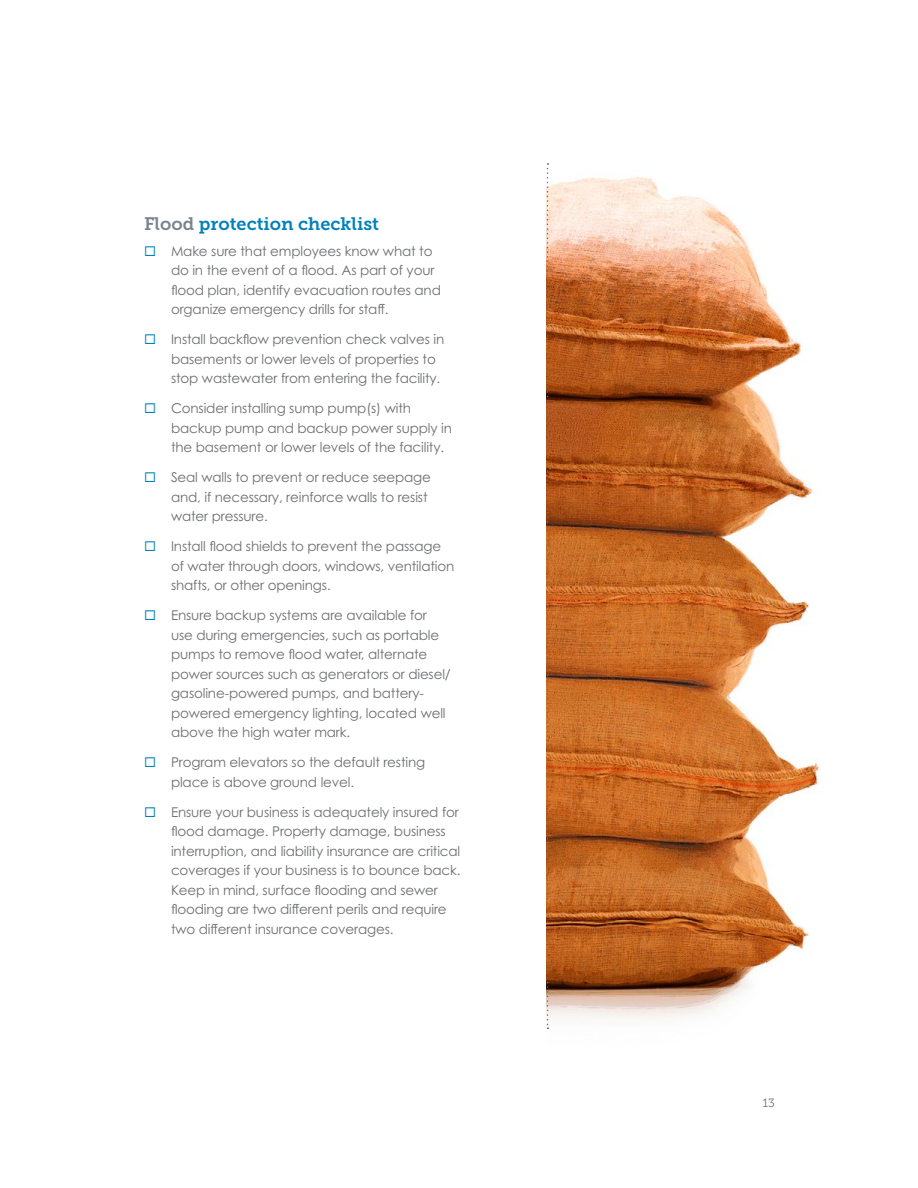
<style>
.page{position:relative;width:918px;height:1188px;background:#fff}
.page>*{position:absolute;margin:0;border:0;box-sizing:border-box;transform-origin:0 0}
.Body-_heading{font:18px "Museo Slab 700";color:#0081bc}
.Body_-_bullet_-_chec{font:13.5px/19.5px "Century Gothic Pro";letter-spacing:-.01em;color:#6d6e71}
.t1{font:12px "Museo Slab 300";color:#6d6e71}
.s1{color:#778591}
.s2{color:#0081bc}
</style>
<div class="page">
<img style="left:549px;top:177px;width:272px;height:852px">
<svg style="left:547px;top:163px;width:2px;height:866px;background:#b06f43"></svg>
<p class="Body-_heading" style="left:144px;top:214px;width:237px"><span class="s1">Flood</span> protection checklist</p>
<p class="Body_-_bullet_-_chec" style="left:171px;top:241px;width:271px;text-indent:-27px"><span class="s2">◻</span> Make sure that employees know what to do in the event of a flood. As part of your flood plan, identify evacuation routes and organize emergency drills for staff.</p>
<p class="Body_-_bullet_-_chec" style="left:171px;top:330px;width:275px;text-indent:-27px"><span class="s2">◻</span> Install backflow prevention check valves in basements or lower levels of properties to stop wastewater from entering the facility.</p>
<p class="Body_-_bullet_-_chec" style="left:171px;top:399px;width:282px;text-indent:-27px"><span class="s2">◻</span> Consider installing sump pump(s) with backup pump and backup power supply in the basement or lower levels of the facility.</p>
<p class="Body_-_bullet_-_chec" style="left:171px;top:468px;width:262px;text-indent:-27px"><span class="s2">◻</span> Seal walls to prevent or reduce seepage and, if necessary, reinforce walls to resist water pressure.</p>
<p class="Body_-_bullet_-_chec" style="left:171px;top:537px;width:285px;text-indent:-27px"><span class="s2">◻</span> Install flood shields to prevent the passage of water through doors, windows, ventilation shafts, or other openings.</p>
<p class="Body_-_bullet_-_chec" style="left:171px;top:606px;width:281px;text-indent:-27px"><span class="s2">◻</span> Ensure backup systems are available for use during emergencies, such as portable pumps to remove flood water, alternate power sources such as generators or diesel/ gasoline-powered pumps, and battery&shy;powered emergency lighting, located well above the high water mark.</p>
<p class="Body_-_bullet_-_chec" style="left:171px;top:753px;width:256px;text-indent:-27px"><span class="s2">◻</span> Program elevators so the default resting place is above ground level.</p>
<p class="Body_-_bullet_-_chec" style="left:171px;top:802px;width:291px;text-indent:-27px"><span class="s2">◻</span> Ensure your business is adequately insured for flood damage. Property damage, business interruption, and liability insurance are critical coverages if your business is to bounce back.<br>Keep in mind, surface flooding and sewer flooding are two different perils and require two different insurance coverages.</p>
<p class="t1" style="left:763px;top:1096px;width:14px">13</p>
</div>
